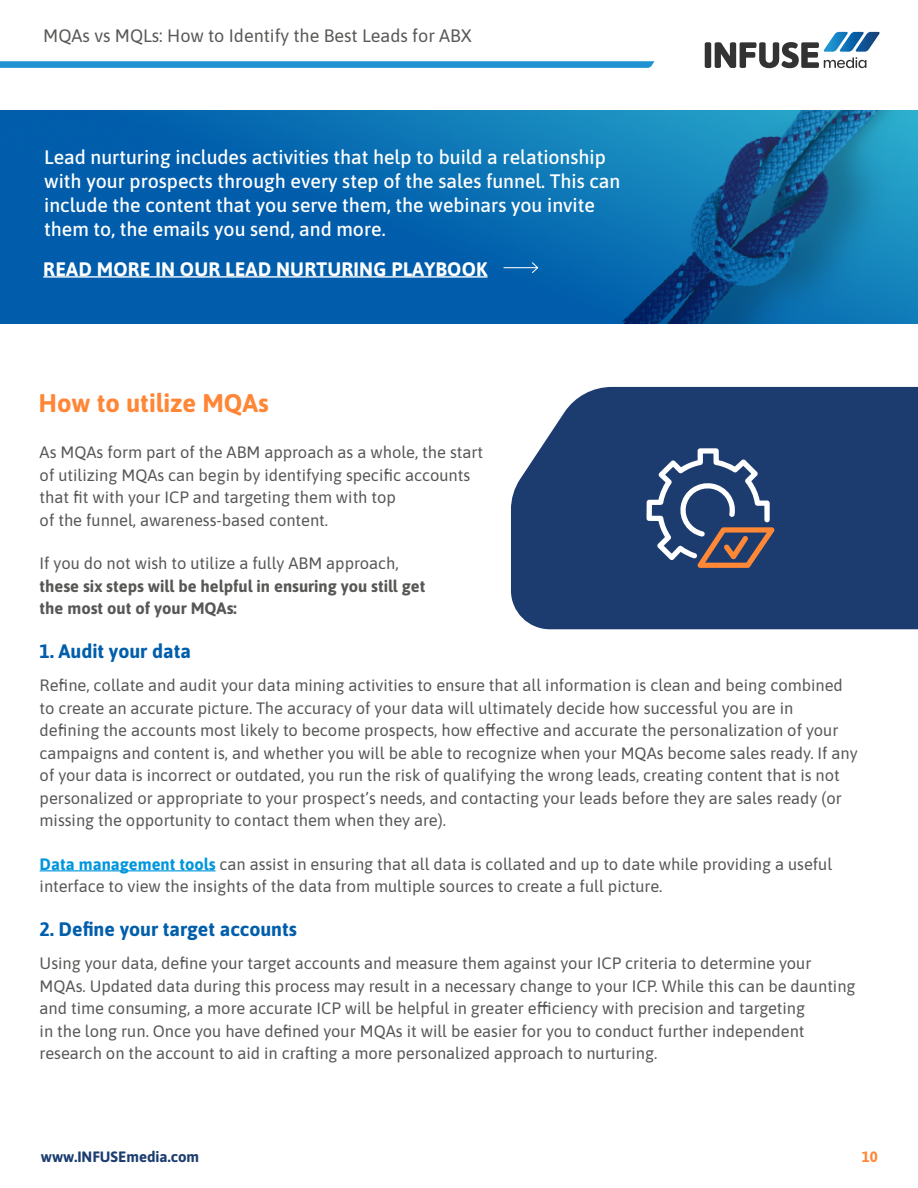
<style>
.page{position:relative;width:918px;height:1188px;background:#fff}
.page>*{position:absolute;margin:0;border:0;box-sizing:border-box;transform-origin:0 0}
.t1{font:700 25.5px "Asap";color:#fe8636}
.t2{font:500 19.5px/24px "Asap";color:#fff}
.t3{font:700 19.5px "Asap";color:#005eab}
.t4{font:700 19.5px "Asap";letter-spacing:.01em;color:#fff}
.t5{font:18px "Asap";color:#585856}
.t6{font:16.5px/22.5px "Asap";color:#575756}
.t7{font:700 16.5px/22.5px "Asap";color:#575756}
.t8{font:700 15px "Asap";color:#1c3d70}
.t9{font:700 15px "Asap";color:#fe8636}
.s1{font-weight:700;color:#0096de}
</style>
<div class="page">
<svg style="left:0;top:61px;width:655px;height:7px;background:#2b98d4"></svg>
<img style="left:0;top:111px;width:918px;height:212px">
<hr style="left:504px;top:267px;width:34px;height:1px;background:#fff">
<svg style="left:531px;top:261px;width:8px;height:13px"></svg>
<hr style="left:43px;top:276px;width:445px;height:2px;background:#fff">
<hr style="left:40px;top:870px;width:176px;height:1px;background:#0096de">
<div style="left:511px;top:387px;width:407px;height:242px;background:#1c3c70"></div>
<svg style="left:647px;top:448px;width:128px;height:120px;background:#506082"></svg>
<svg style="left:705px;top:32px;width:175px;height:36px"></svg>
<p class="t5" style="left:43px;top:23px;width:430px">MQAs vs MQLs: How to Identify the Best Leads for ABX</p>
<p class="t2" style="left:44px;top:144px;width:578px">Lead nurturing includes activities that help to build a relationship with your prospects through every step of the sales funnel. This can include the content that you serve them, the webinars you invite them to, the emails you send, and more.</p>
<p class="t4" style="left:43px;top:255px;width:446px">READ MORE IN OUR LEAD NURTURING PLAYBOOK</p>
<h1 class="t1" style="left:38px;top:385px;width:232px">How to utilize MQAs</h1>
<p class="t6" style="left:40px;top:440px;width:445px">As MQAs form part of the ABM approach as a whole, the start of utilizing MQAs can begin by identifying specific accounts that fit with your ICP and targeting them with top<br>of the funnel, awareness-based content.</p>
<p class="t6" style="left:40px;top:551px;width:361px">If you do not wish to utilize a fully ABM approach,</p>
<p class="t7" style="left:40px;top:574px;width:387px">these six steps will be helpful in ensuring you still get the most out of your MQAs:</p>
<p class="t3" style="left:40px;top:637px;width:153px">1. Audit your data</p>
<p class="t6" style="left:40px;top:673px;width:820px">Refine, collate and audit your data mining activities to ensure that all information is clean and being combined to create an accurate picture. The accuracy of your data will ultimately decide how successful you are in<br>defining the accounts most likely to become prospects, how effective and accurate the personalization of your campaigns and content is, and whether you will be able to recognize when your MQAs become sales ready. If any of your data is incorrect or outdated, you run the risk of qualifying the wrong leads, creating content that is not personalized or appropriate to your prospect’s needs, and contacting your leads before they are sales ready (or missing the opportunity to contact them when they are).</p>
<p class="t6" style="left:40px;top:852px;width:794px"><span class="s1">Data management tools</span> can assist in ensuring that all data is collated and up to date while providing a useful interface to view the insights of the data from multiple sources to create a full picture.</p>
<p class="t3" style="left:40px;top:915px;width:259px">2. Define your target accounts</p>
<p class="t6" style="left:40px;top:951px;width:817px">Using your data, define your target accounts and measure them against your ICP criteria to determine your MQAs. Updated data during this process may result in a necessary change to your ICP. While this can be daunting and time consuming, a more accurate ICP will be helpful in greater efficiency with precision and targeting<br>in the long run. Once you have defined your MQAs it will be easier for you to conduct further independent research on the account to aid in crafting a more personalized approach to nurturing.</p>
<p class="t8" style="left:41px;top:1146px;width:160px">www.INFUSEmedia.com</p>
<p class="t9" style="left:862px;top:1146px;width:18px">10</p>
</div>
